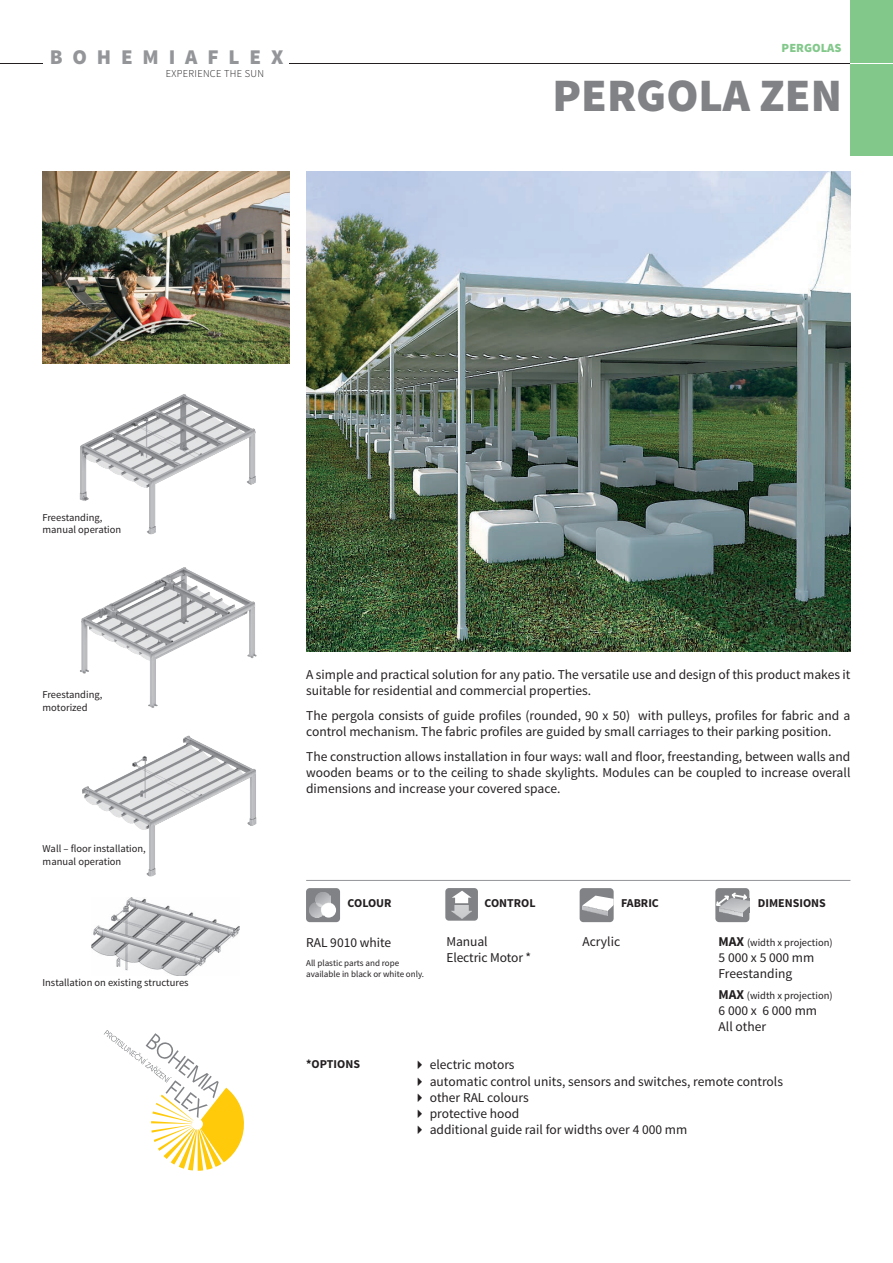
<style>
.page{position:relative;width:893px;height:1263px;background:#fff}
.page>*{position:absolute;margin:0;border:0;box-sizing:border-box;transform-origin:0 0}
.t1{font:900 46.5px "Source Sans Pro";color:#808285}
.t2{font:900 21px "Source Sans Pro";letter-spacing:.47em;color:#939598}
.t3{font:13.5px/16.2px "Source Sans Pro";color:#231f20}
.t4{font:900 12.45px "Source Sans Pro";color:#83c88b}
.t5{font:700 12px "Source Sans Pro";color:#231f20}
.t6{font:10.5px/12.6px "Source Sans Pro";color:#231f20}
.t7{font:300 10.5px "Source Sans Pro";letter-spacing:.03em;color:#231f20}
.t8{font:9px/10.8px "Source Sans Pro";color:#231f20}
.s1{font-weight:700;font-size:13.5px}
</style>
<div class="page">
<hr style="left:289px;top:63px;width:604px;height:1px;background:#231f20">
<hr style="left:306px;top:880px;width:544px;height:1px;background:#939598">
<div style="left:306px;top:888px;width:34px;height:34px;background:#808285;border-radius:4px"></div>
<div style="left:321px;top:903px;width:15px;height:14px;background:#fff;border-radius:50%"></div>
<img style="left:310px;top:903px;width:15px;height:14px">
<img style="left:316px;top:892px;width:15px;height:15px">
<div style="left:445px;top:888px;width:33px;height:33px;background:#808285;border-radius:4px"></div>
<svg style="left:452px;top:891px;width:19px;height:12px"></svg>
<img style="left:452px;top:906px;width:19px;height:12px">
<div style="left:580px;top:888px;width:34px;height:34px;background:#808285;border-radius:4px"></div>
<svg style="left:582px;top:895px;width:32px;height:16px"></svg>
<img style="left:582px;top:906px;width:25px;height:10px">
<div style="left:715px;top:888px;width:34px;height:34px;background:#808285;border-radius:4px"></div>
<img style="left:719px;top:900px;width:30px;height:13px">
<img style="left:719px;top:908px;width:23px;height:9px">
<svg style="left:716px;top:892px;width:31px;height:14px"></svg>
<svg style="left:104px;top:1030px;width:140px;height:141px"></svg>
<hr style="left:0;top:63px;width:43px;height:1px;background:#231f20">
<img style="left:43px;top:171px;width:246px;height:192px">
<img style="left:306px;top:171px;width:544px;height:481px">
<img style="left:92px;top:898px;width:147px;height:78px">
<img style="left:79px;top:394px;width:177px;height:141px">
<img style="left:82px;top:735px;width:175px;height:142px">
<img style="left:80px;top:567px;width:177px;height:141px">
<div style="left:850px;top:0;width:43px;height:156px;background:#83c88b"></div>
<hr style="left:850px;top:63px;width:43px;height:1px;background:#fff">
<h2 class="t2" style="left:50px;top:43px;width:235px">BOHEMIAFLEX</h2>
<p class="t7" style="left:166px;top:67px;width:100px">EXPERIENCE THE SUN</p>
<p class="t4" style="left:782px;top:40px;width:61px">PERGOLAS</p>
<h1 class="t1" style="left:552px;top:66px;width:291px">PERGOLA ZEN</h1>
<p class="t6" style="left:43px;top:511px;width:80px">Freestanding, manual operation</p>
<p class="t6" style="left:43px;top:688px;width:61px">Freestanding, motorized</p>
<p class="t6" style="left:43px;top:842px;width:105px">Wall – floor installation, manual operation</p>
<p class="t6" style="left:43px;top:976px;width:148px">Installation on existing structures</p>
<p class="t3" style="left:306px;top:666px;width:546px">A simple and practical solution for any patio. The versatile use and design of this product makes it suitable for residential and commercial properties.</p>
<p class="t3" style="left:306px;top:707px;width:546px">The pergola consists of guide profiles (rounded, 90 x 50) with pulleys, profiles for fabric and a control mechanism. The fabric profiles are guided by small carriages to their parking position.</p>
<p class="t3" style="left:306px;top:748px;width:546px;text-align:justify">The construction allows installation in four ways: wall and floor, freestanding, between walls and wooden beams or to the ceiling to shade skylights. Modules can be coupled to increase overall dimensions and increase your covered space.</p>
<p class="t5" style="left:348px;top:895px;width:46px">COLOUR</p>
<p class="t5" style="left:485px;top:895px;width:53px">CONTROL</p>
<p class="t5" style="left:621px;top:895px;width:39px">FABRIC</p>
<p class="t5" style="left:758px;top:895px;width:69px">DIMENSIONS</p>
<p class="t3" style="left:306px;top:934px;width:87px">RAL 9010 white</p>
<p class="t8" style="left:306px;top:958px;width:120px">All plastic parts and rope available in black or white only.</p>
<p class="t3" style="left:446px;top:933px;width:86px">Manual<br>Electric Motor *</p>
<p class="t3" style="left:583px;top:933px;width:39px">Acrylic</p>
<p class="t6" style="left:719px;top:936px;width:116px"><span class="s1">MAX</span> (width x projection)</p>
<p class="t3" style="left:719px;top:949px;width:97px">5 000 x 5 000 mm<br>Freestanding</p>
<p class="t6" style="left:719px;top:989px;width:115px"><span class="s1">MAX</span> (width x projection)</p>
<p class="t3" style="left:719px;top:1002px;width:100px">6 000 x 6 000 mm<br>All other</p>
<p class="t5" style="left:306px;top:1056px;width:55px">*OPTIONS</p>
<p class="t3" style="left:430px;top:1057px;width:355px">electric motors<br>automatic control units, sensors and switches, remote controls other RAL colours<br>protective hood<br>additional guide rail for widths over 4 000 mm</p>
</div>
